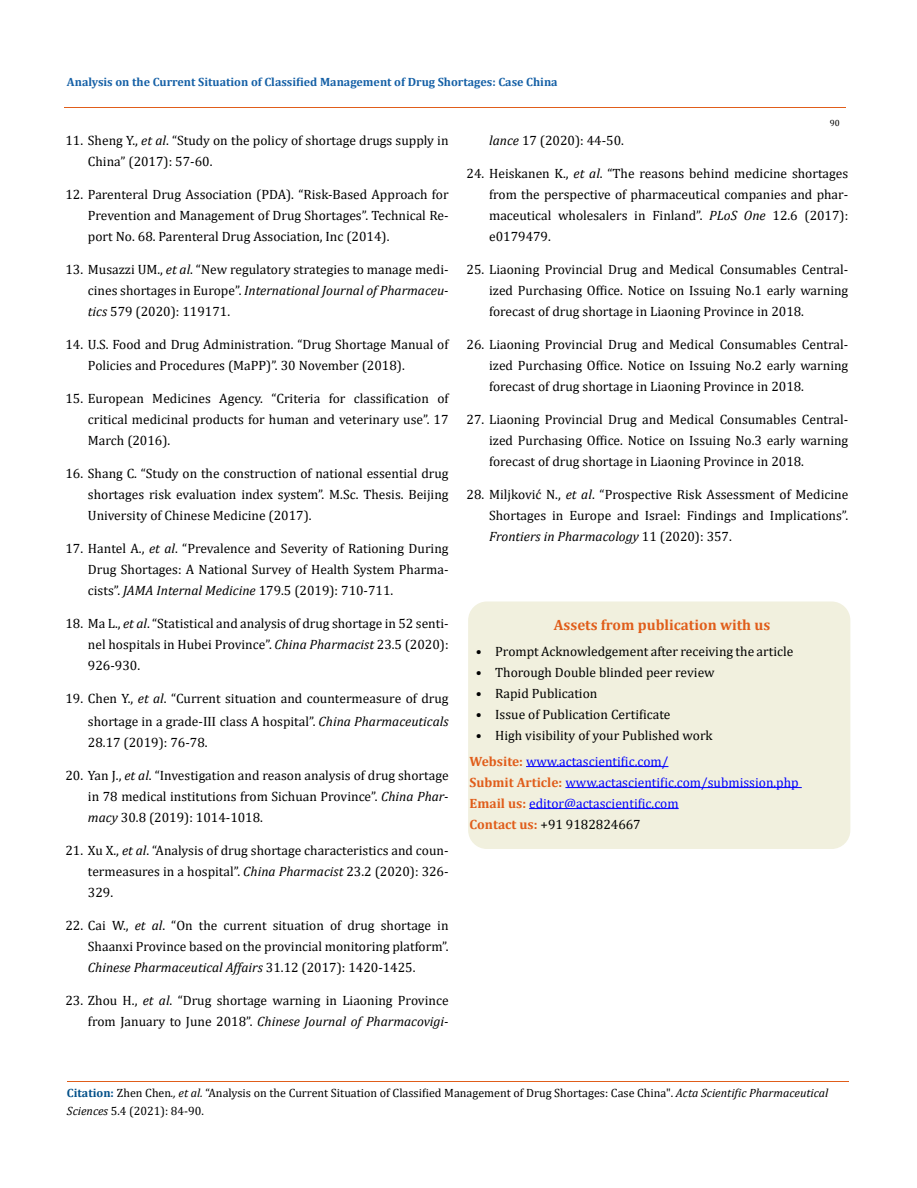
<style>
.page{position:relative;width:917px;height:1188px;background:#fff}
.page>*{position:absolute;margin:0;border:0;box-sizing:border-box;transform-origin:0 0}
.t1{font:700 15px "Cambria";color:#e05d1a}
.t2{font:13.5px/21px "Cambria";color:#000;text-align:justify}
.t3{font:13.5px/21px "Cambria";color:#00f}
.t4{font:12px/18px "Cambria";color:#000}
.t5{font:700 12px "Cambria";color:#1560a6}
.t6{font:9px "Cambria";color:#000}
.s1{font-style:italic}
.s2{font-family:"Times New Roman"}
.s3{font-weight:700;color:#e05d1a}
.s4{color:#000}
.s5{font-weight:700;color:#035089}
</style>
<div class="page">
<div style="left:469px;top:602px;width:380px;height:246px;background:#f1f0de;border-radius:18px"></div>
<div style="left:468px;top:602px;width:382px;height:247px;border:2px solid #f1f0de;border-radius:18px"></div>
<hr style="left:526px;top:766px;width:142px;height:1px;background:#00f">
<hr style="left:565px;top:787px;width:236px;height:1px;background:#00f">
<hr style="left:529px;top:808px;width:149px;height:1px;background:#00f">
<hr style="left:64px;top:108px;width:781px;height:1px;background:#e05d1a">
<hr style="left:67px;top:1082px;width:781px;height:1px;background:#e05d1a">
<p class="t5" style="left:67px;top:73px;width:492px">Analysis on the Current Situation of Classified Management of Drug Shortages: Case China</p>
<p class="t6" style="left:829px;top:118px;width:11px">90</p>
<p class="t2" style="left:88px;top:130px;width:362px;text-indent:-22px">11. Sheng Y., <span class="s1">et al</span>. “Study on the policy of shortage drugs supply in<br>China” (2017): 57-60.</p>
<p class="t2" style="left:88px;top:184px;width:362px;text-indent:-23px">12. Parenteral Drug Association (PDA). “Risk-Based Approach for Prevention and Management of Drug Shortages”. Technical Re&shy;port No. 68. Parenteral Drug Association, Inc (2014).</p>
<p class="t2" style="left:88px;top:259px;width:362px;text-indent:-23px">13. Musazzi UM., <span class="s1">et al</span>. “New regulatory strategies to manage medi&shy;cines shortages in Europe”. <span class="s1">International Journal of Pharmaceu&shy;tics</span> 579 (2020): 119171.</p>
<p class="t2" style="left:88px;top:334px;width:362px;text-indent:-23px">14. U.S. Food and Drug Administration. “Drug Shortage Manual of<br>Policies and Procedures (MaPP)”. 30 November (2018).</p>
<p class="t2" style="left:88px;top:388px;width:362px;text-indent:-23px">15. European Medicines Agency. “Criteria for classification of critical medicinal products for human and veterinary use”. 17<br>March (2016).</p>
<p class="t2" style="left:88px;top:463px;width:362px;text-indent:-23px">16. Shang C. “Study on the construction of national essential drug shortages risk evaluation index system”. M.Sc. Thesis. Beijing University of Chinese Medicine (2017).</p>
<p class="t2" style="left:88px;top:538px;width:362px;text-indent:-23px">17. Hantel A., <span class="s1">et al</span>. “Prevalence and Severity of Rationing During Drug Shortages: A National Survey of Health System Pharma&shy;cists”. <span class="s1">JAMA Internal Medicine</span> 179.5 (2019): 710-711.</p>
<p class="t2" style="left:88px;top:613px;width:362px;text-indent:-23px">18. Ma L., <span class="s1">et al</span>. “Statistical and analysis of drug shortage in 52 senti&shy;nel hospitals in Hubei Province”. <span class="s1">China Pharmacist</span> 23.5 (2020):<br>926-930.</p>
<p class="t2" style="left:65px;top:687px;width:384px;line-height:22.5px;text-align:right">19. Chen Y., <span class="s1">et al</span>. “Current situation and countermeasure of drug shortage in a grade-<span class="s2">Ⅲ</span> class A hospital”. <span class="s1">China Pharmaceuticals</span></p>
<p class="t2" style="left:88px;top:732px;width:121px">28.17 (2019): 76-78.</p>
<p class="t2" style="left:88px;top:765px;width:362px;text-indent:-23px">20. Yan J., <span class="s1">et al</span>. “Investigation and reason analysis of drug shortage in 78 medical institutions from Sichuan Province”. <span class="s1">China Phar&shy;macy</span> 30.8 (2019): 1014-1018.</p>
<p class="t2" style="left:88px;top:840px;width:362px;text-indent:-23px">21. Xu X., <span class="s1">et al</span>. “Analysis of drug shortage characteristics and coun&shy;termeasures in a hospital”. <span class="s1">China Pharmacist</span> 23.2 (2020): 326- 329.</p>
<p class="t2" style="left:88px;top:915px;width:362px;text-indent:-23px">22. Cai W., <span class="s1">et al</span>. “On the current situation of drug shortage in Shaanxi Province based on the provincial monitoring platform”.<br><span class="s1">Chinese Pharmaceutical Affairs</span> 31.12 (2017): 1420-1425.</p>
<p class="t2" style="left:65px;top:990px;width:384px;text-align:right">23. Zhou H., <span class="s1">et al</span>. “Drug shortage warning in Liaoning Province from January to June 2018”. <span class="s1">Chinese Journal of Pharmacovigi-</span></p>
<p class="t2" style="left:489px;top:130px;width:136px"><span class="s1">lance</span> 17 (2020): 44-50.</p>
<p class="t2" style="left:489px;top:163px;width:360px;text-indent:-23px">24. Heiskanen K., <span class="s1">et al</span>. “The reasons behind medicine shortages from the perspective of pharmaceutical companies and phar&shy;maceutical wholesalers in Finland”. <span class="s1">PLoS One</span> 12.6 (2017): e0179479.</p>
<p class="t2" style="left:489px;top:259px;width:360px;text-indent:-23px">25. Liaoning Provincial Drug and Medical Consumables Central&shy;ized Purchasing Office. Notice on Issuing No.1 early warning forecast of drug shortage in Liaoning Province in 2018.</p>
<p class="t2" style="left:489px;top:334px;width:360px;text-indent:-23px">26. Liaoning Provincial Drug and Medical Consumables Central&shy;ized Purchasing Office. Notice on Issuing No.2 early warning forecast of drug shortage in Liaoning Province in 2018.</p>
<p class="t2" style="left:489px;top:409px;width:360px;text-indent:-23px">27. Liaoning Provincial Drug and Medical Consumables Central&shy;ized Purchasing Office. Notice on Issuing No.3 early warning forecast of drug shortage in Liaoning Province in 2018.</p>
<p class="t2" style="left:489px;top:484px;width:360px;text-indent:-23px">28. Miljković N., <span class="s1">et al</span>. “Prospective Risk Assessment of Medicine Shortages in Europe and Israel: Findings and Implications”.<br><span class="s1">Frontiers in Pharmacology</span> 11 (2020): 357.</p>
<p class="t1" style="left:553px;top:615px;width:218px">Assets from publication with us</p>
<p class="t2" style="left:476px;top:641px;width:319px">• Prompt Acknowledgement after receiving the article</p>
<p class="t2" style="left:476px;top:662px;width:240px">• Thorough Double blinded peer review</p>
<p class="t2" style="left:476px;top:683px;width:123px">• Rapid Publication</p>
<p class="t2" style="left:476px;top:704px;width:196px">• Issue of Publication Certificate</p>
<p class="t2" style="left:476px;top:725px;width:238px">• High visibility of your Published work</p>
<p class="t3" style="left:469px;top:751px;width:330px"><span class="s3">Website:</span> www.actascientific.com/<br><span class="s3">Submit Article:</span> www.actascientific.com/submission.php <span class="s3">Email us:</span> editor@actascientific.com<br><span class="s3">Contact us:</span> <span class="s4">+91 9182824667</span></p>
<p class="t4" style="left:67px;top:1084px;width:763px"><span class="s5">Citation:</span> Zhen Chen<span class="s1">., et al.</span> “Analysis on the Current Situation of Classified Management of Drug Shortages: Case China". <span class="s1">Acta Scientific Pharmaceutical<br>Sciences</span> 5.4 (2021): 84-90.</p>
</div>
